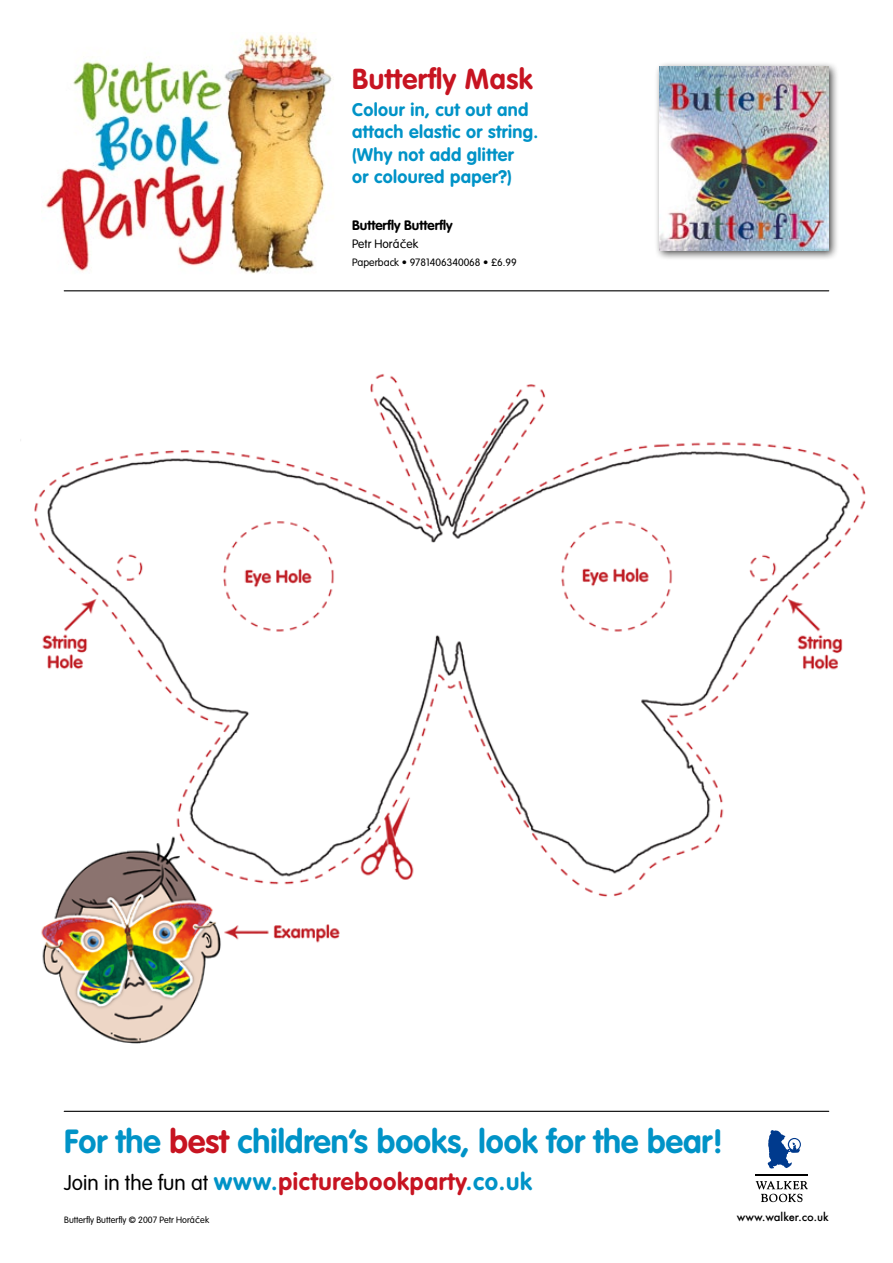
<style>
.page{position:relative;width:893px;height:1263px;background:#fff}
.page>*{position:absolute;margin:0;border:0;box-sizing:border-box;transform-origin:0 0}
.t1{font:700 33px "VAG Rounded";color:#0093c7}
.t2{font:700 28.5px "VAG Rounded";letter-spacing:.02em;color:#c71421}
.t3{font:700 24px "VAG Rounded";letter-spacing:.03em;color:#c71421}
.t4{font:700 18px/22.5px "VAG Rounded";letter-spacing:.02em;color:#0093c7}
.t5{font:700 13.5px "VAG Rounded";color:#000}
.t6{font:500 12.75px "Futura T";color:#000}
.t7{font:300 12px "VAG Rounded";color:#000}
.t8{font:300 10.5px "VAG Rounded";color:#000}
.t9{font:300 9px "VAG Rounded";color:#000}
.s1{font-family:"Monaco";font-weight:400;font-size:11.1px}
.s2{color:#c71421}
.s3{font-weight:300;font-size:21px;color:#000}
.s4{color:#0093c7}
.s5{font-family:"Monaco";font-weight:400;font-size:8.7px}
</style>
<div class="page">
<img style="left:45px;top:34px;width:289px;height:240px">
<svg style="left:768px;top:1130px;width:33px;height:39px"></svg>
<hr style="left:755px;top:1174px;width:53px;height:1px;background:#000">
<svg style="left:756px;top:1181px;width:52px;height:21px"></svg>
<hr style="left:64px;top:290px;width:765px;height:1px;background:#000">
<hr style="left:64px;top:1111px;width:765px;height:1px;background:#000">
<img style="left:34px;top:374px;width:832px;height:670px">
<div style="left:654px;top:61px;width:185px;height:200px;background:#000;opacity:.75"></div>
<img style="left:659px;top:67px;width:169px;height:183px">
<h2 class="t2" style="left:352px;top:62px;width:182px">Butterfly Mask</h2>
<p class="t4" style="left:352px;top:98px;width:188px">Colour in, cut out and attach elastic or string. (Why not add glitter<br>or coloured paper?)</p>
<p class="t5" style="left:352px;top:217px;width:102px">Butterfly Butterfly</p>
<p class="t7" style="left:352px;top:237px;width:68px">Petr Horá<span class="s1">č</span>ek</p>
<p class="t8" style="left:352px;top:257px;width:166px">Paperback • 9781406340068 • £6.99</p>
<h1 class="t1" style="left:64px;top:1122px;width:660px">For the <span class="s2">best</span> children’s books, look for the bear!</h1>
<h3 class="t3" style="left:64px;top:1168px;width:469px"><span class="s3">Join in the fun at</span> <span class="s4">www.</span>picturebookparty<span class="s4">.co.uk</span></h3>
<p class="t9" style="left:64px;top:1215px;width:146px">Butterfly Butterfly © 2007 Petr Horá<span class="s5">č</span>ek</p>
<p class="t6" style="left:737px;top:1209px;width:94px">www.walker.co.uk</p>
</div>
